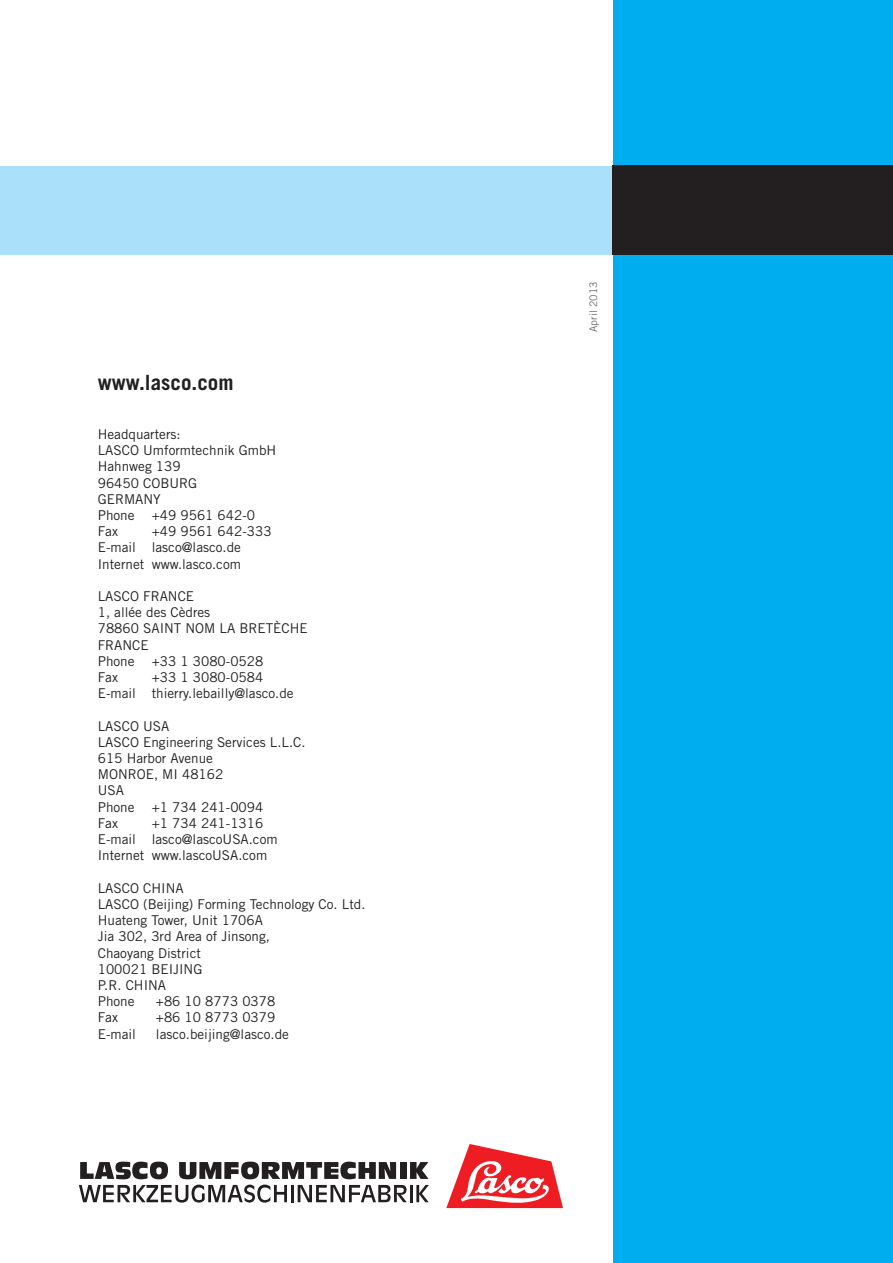
<style>
.page{position:relative;width:893px;height:1263px;background:#fff}
.page>*{position:absolute;margin:0;border:0;box-sizing:border-box;transform-origin:0 0}
.t1{font:700 21px "Trade Gothic";color:#231f20}
.t2{font:13.5px/16.2px "Trade Gothic";color:#231f20}
.t3{font:10.5px "Trade Gothic";color:#6c6d70}
</style>
<div class="page">
<div style="left:0;top:166px;width:893px;height:89px;background:#aae0f9"></div>
<div style="left:613px;top:0;width:280px;height:1263px;background:#00aeef"></div>
<div style="left:612px;top:166px;width:281px;height:89px;background:#231f20"></div>
<svg style="left:79px;top:1161px;width:350px;height:41px"></svg>
<svg style="left:446px;top:1144px;width:117px;height:64px"></svg>
<h1 class="t1" style="left:98px;top:370px;width:137px">www.lasco.com</h1>
<p class="t2" style="left:98px;top:426px;width:180px">Headquarters:<br>LASCO Umformtechnik GmbH<br>Hahnweg 139<br>96450 COBURG<br>GERMANY<br>Phone</p>
<p class="t2" style="left:152px;top:507px;width:105px">+49 9561 642-0</p>
<p class="t2" style="left:98px;top:523px;width:175px;text-indent:54px">+49 9561 642-333<br>E-mail lasco@lasco.de<br>Internet www.lasco.com</p>
<p class="t2" style="left:98px;top:588px;width:211px">LASCO FRANCE<br>1, allée des Cèdres<br>78860 SAINT NOM LA BRETÈCHE<br>FRANCE<br>Phone</p>
<p class="t2" style="left:98px;top:523px;width:22px">Fax</p>
<p class="t2" style="left:152px;top:653px;width:113px">+33 1 3080-0528</p>
<p class="t2" style="left:98px;top:669px;width:197px;text-indent:54px">+33 1 3080-0584<br>E-mail thierry.lebailly@lasco.de</p>
<p class="t2" style="left:98px;top:718px;width:209px">LASCO USA<br>LASCO Engineering Services L.L.C.<br>615 Harbor Avenue<br>MONROE, MI 48162<br>USA<br>Phone</p>
<p class="t2" style="left:98px;top:669px;width:22px">Fax</p>
<p class="t2" style="left:152px;top:799px;width:113px">+1 734 241-0094</p>
<p class="t2" style="left:98px;top:815px;width:181px;text-indent:54px">+1 734 241-1316<br>E-mail lasco@lascoUSA.com<br>Internet www.lascoUSA.com</p>
<p class="t2" style="left:98px;top:880px;width:269px">LASCO CHINA<br>LASCO (Beijing) Forming Technology Co. Ltd.<br>Huateng Tower, Unit 1706A<br>Jia 302, 3rd Area of Jinsong,<br>Chaoyang District<br>100021 BEIJING<br>P.R. CHINA<br>Phone</p>
<p class="t2" style="left:98px;top:815px;width:22px">Fax</p>
<p class="t2" style="left:156px;top:993px;width:121px">+86 10 8773 0378</p>
<p class="t2" style="left:98px;top:1009px;width:22px">Fax</p>
<p class="t2" style="left:156px;top:1009px;width:121px">+86 10 8773 0379</p>
<p class="t2" style="left:98px;top:1025px;width:40px">E-mail</p>
<p class="t2" style="left:156px;top:1025px;width:135px">lasco.beijing@lasco.de</p>
<p class="t3" style="left:587px;top:332px;width:52px;rotate:-90deg">April 2013</p>
</div>
